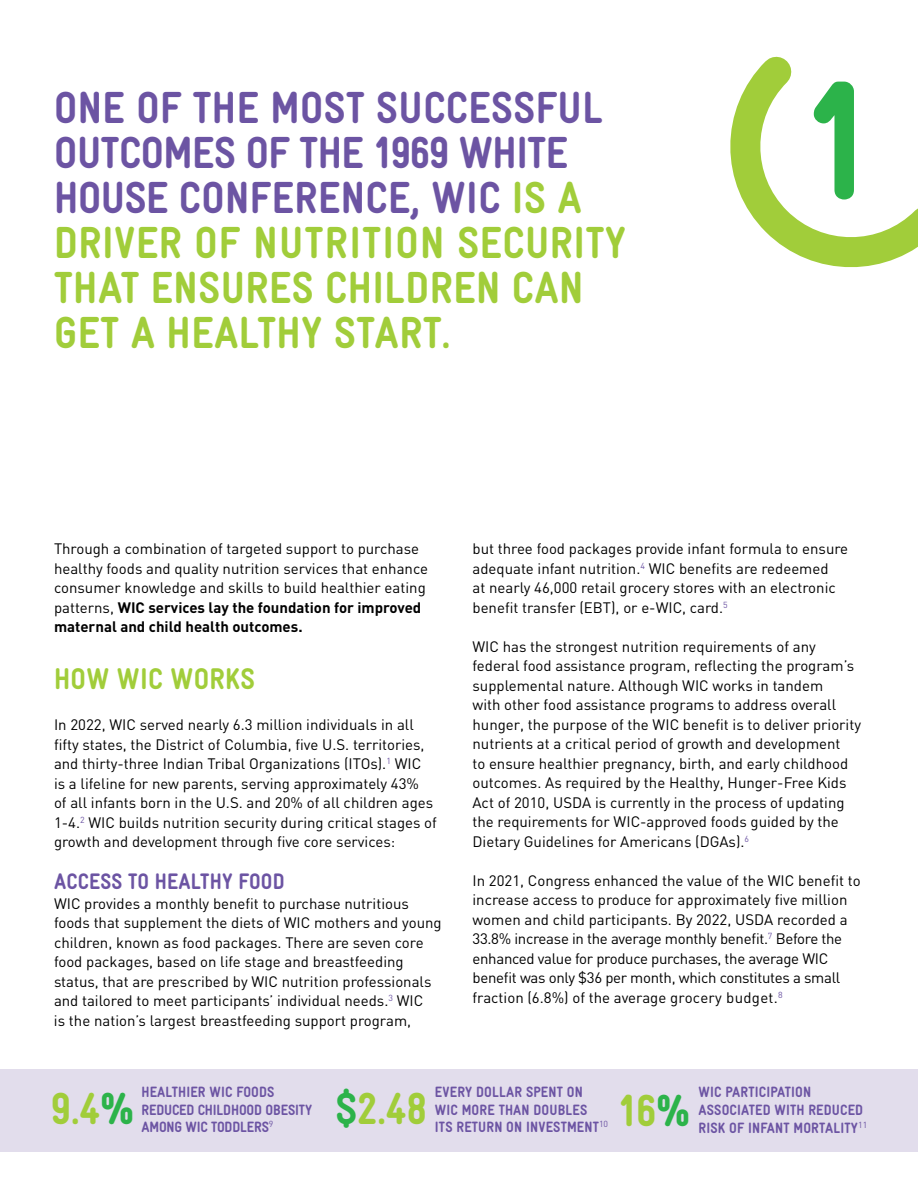
<style>
.page{position:relative;width:918px;height:1188px;background:#fff}
.page>*{position:absolute;margin:0;border:0;box-sizing:border-box;transform-origin:0 0}
.t1{font:900 168px "WIC Gravur Condensed";color:#2cb34a}
.t2{font:900 45px/45px "WIC Gravur Condensed";letter-spacing:.01em;color:#a1cd3a}
.t3{font:900 30px "WIC Gravur Condensed";letter-spacing:.01em;color:#a1cd3a}
.t4{font:900 22.5px "WIC Gravur Condensed";letter-spacing:.01em;color:#6c54a3}
.t5{font:15px/19.5px "DIN";color:#000}
.t6{font:900 15px/18px "WIC Gravur Condensed";letter-spacing:.01em;color:#6c54a3}
.t7{font:900 15px/18px "WIC Gravur Condensed";letter-spacing:-.01em;color:#6c54a3}
.s1{color:#6c54a3}
.s2{font-weight:700}
.s3{color:#2cb34a}
</style>
<div class="page">
<div style="left:0;top:1069px;width:918px;height:82px;background:#e2ddec"></div>
<svg style="left:735px;top:56px;width:183px;height:212px"></svg>
<h2 class="t2" style="left:54px;top:86px;width:573px"><span class="s1">ONE OF THE MOST SUCCESSFUL<br>OUTCOMES OF THE 1969 WHITE<br>HOUSE CONFERENCE, WIC</span> IS A<br>DRIVER OF NUTRITION SECURITY<br>THAT ENSURES CHILDREN CAN<br>GET A HEALTHY START.</h2>
<h1 class="t1" style="left:802px;top:48px;width:71px">1</h1>
<p class="t5" style="left:54px;top:539px;width:376px">Through a combination of targeted support to purchase healthy foods and quality nutrition services that enhance consumer knowledge and skills to build healthier eating patterns, <span class="s2">WIC services lay the foundation for improved maternal and child health outcomes.</span></p>
<h3 class="t3" style="left:54px;top:662px;width:202px">HOW WIC WORKS</h3>
<p class="t5" style="left:54px;top:715px;width:384px">In 2022, WIC served nearly 6.3 million individuals in all fifty states, the District of Columbia, five U.S. territories, and thirty-three Indian Tribal Organizations (ITOs).<sup>1</sup> WIC<br>is a lifeline for new parents, serving approximately 43%<br>of all infants born in the U.S. and 20% of all children ages 1-4.<sup>2</sup> WIC builds nutrition security during critical stages of growth and development through five core services:</p>
<h3 class="t4" style="left:54px;top:869px;width:232px">ACCESS TO HEALTHY FOOD</h3>
<p class="t5" style="left:54px;top:894px;width:389px">WIC provides a monthly benefit to purchase nutritious foods that supplement the diets of WIC mothers and young children, known as food packages. There are seven core food packages, based on life stage and breastfeeding status, that are prescribed by WIC nutrition professionals and tailored to meet participants’ individual needs.<sup>3</sup> WIC<br>is the nation’s largest breastfeeding support program,</p>
<p class="t5" style="left:472px;top:539px;width:377px">but three food packages provide infant formula to ensure adequate infant nutrition.<sup>4</sup> WIC benefits are redeemed<br>at nearly 46,000 retail grocery stores with an electronic benefit transfer (EBT), or e-WIC, card.<sup>5</sup></p>
<p class="t5" style="left:472px;top:636px;width:390px">WIC has the strongest nutrition requirements of any federal food assistance program, reflecting the program’s supplemental nature. Although WIC works in tandem<br>with other food assistance programs to address overall hunger, the purpose of the WIC benefit is to deliver priority nutrients at a critical period of growth and development<br>to ensure healthier pregnancy, birth, and early childhood outcomes. As required by the Healthy, Hunger-Free Kids Act of 2010, USDA is currently in the process of updating the requirements for WIC-approved foods guided by the Dietary Guidelines for Americans (DGAs).<sup>6</sup></p>
<p class="t5" style="left:472px;top:870px;width:390px">In 2021, Congress enhanced the value of the WIC benefit to increase access to produce for approximately five million women and child participants. By 2022, USDA recorded a 33.8% increase in the average monthly benefit.<sup>7</sup> Before the enhanced value for produce purchases, the average WIC benefit was only $36 per month, which constitutes a small fraction (6.8%) of the average grocery budget.<sup>8</sup></p>
<p class="t6" style="left:435px;top:1083px;width:154px">EVERY DOLLAR SPENT ON<br>WIC MORE THAN DOUBLES</p>
<p class="t6" style="left:435px;top:1118px;width:175px">ITS RETURN ON INVESTMENT<sup>10</sup></p>
<p class="t7" style="left:141px;top:1083px;width:172px">HEALTHIER WIC FOODS<br>REDUCED CHILDHOOD OBESITY</p>
<p class="t7" style="left:141px;top:1118px;width:133px">AMONG WIC TODDLERS<sup>9</sup></p>
<h2 class="t2" style="left:51px;top:1087px;width:84px">9.4<span class="s3">%</span></h2>
<h2 class="t2" style="left:336px;top:1087px;width:92px"><span class="s3">$</span>2.48</h2>
<h2 class="t2" style="left:618px;top:1088px;width:74px">16<span class="s3">%</span></h2>
<p class="t6" style="left:699px;top:1083px;width:170px">WIC PARTICIPATION<br>ASSOCIATED WITH REDUCED<br>RISK OF INFANT MORTALITY<sup>11</sup></p>
</div>
